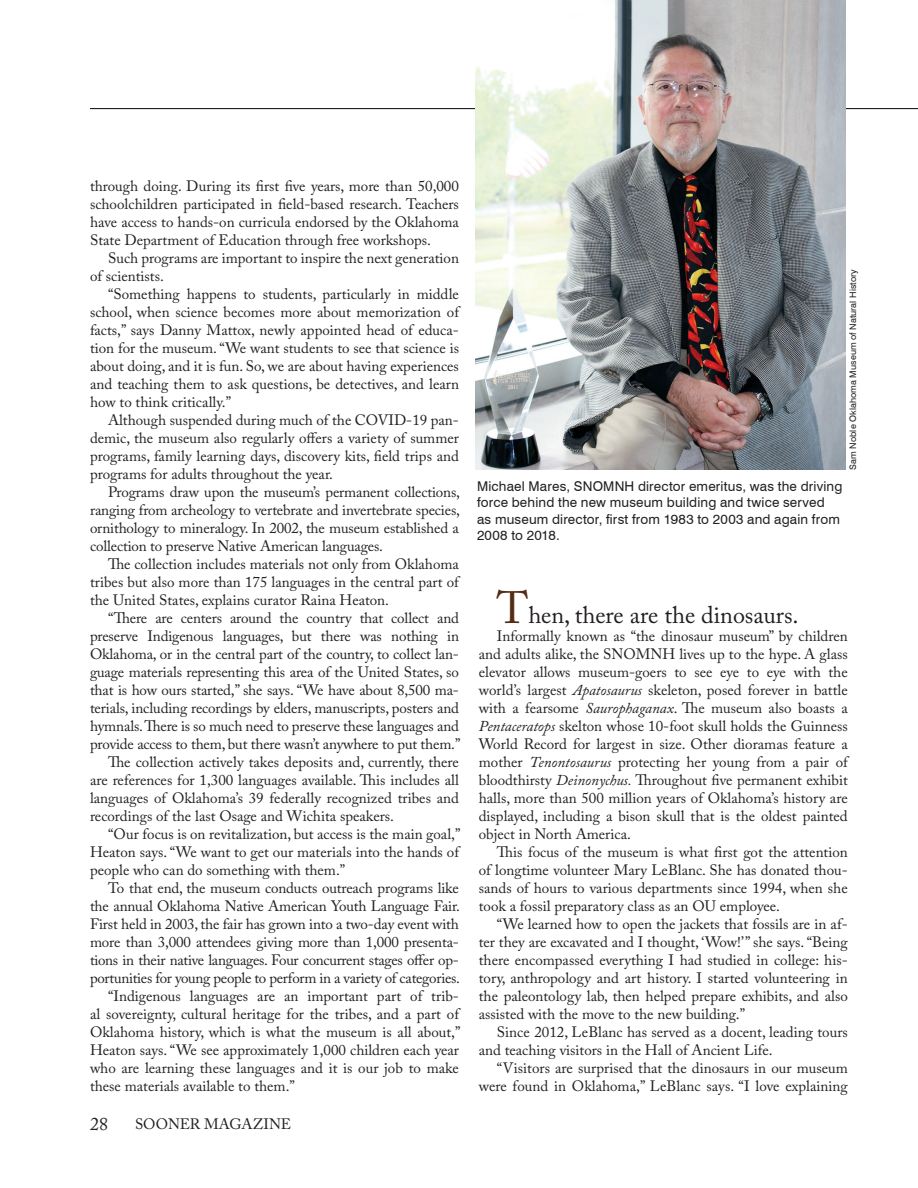
<style>
.page{position:relative;width:918px;height:1188px;background:#fff}
.page>*{position:absolute;margin:0;border:0;box-sizing:border-box;transform-origin:0 0}
.BodyText{font:24px "Adobe Caslon Pro";color:#231f20}
.t1{font:18px "Adobe Caslon Pro";color:#231f20}
.BodyText-2{font:15px/18px "Adobe Caslon Pro";color:#231f20;text-align:justify}
.Cutline{font:13.5px/16.5px "Swiss 721 BT";letter-spacing:.015em;color:#231f20}
.Photo_Credit{font:9px "Swiss 721 BT";letter-spacing:.005em;color:#231f20}
.s1{font-size:45px;color:#552c16}
.s2{font-style:italic}
</style>
<div class="page">
<hr style="left:90px;top:108px;width:828px;height:1px;background:#231f20">
<img style="left:475px;top:0;width:371px;height:470px">
<p class="BodyText-2" style="left:90px;top:177px;width:370px">through doing. During its first five years, more than 50,000 schoolchildren participated in field-based research. Teachers have access to hands-on curricula endorsed by the Oklahoma State Department of Education through free workshops.</p>
<p class="BodyText-2" style="left:90px;top:249px;width:371px;text-indent:18px">Such programs are important to inspire the next generation of scientists.</p>
<p class="BodyText-2" style="left:90px;top:285px;width:371px;text-indent:18px">“Something happens to students, particularly in middle school, when science becomes more about memorization of facts,” says Danny Mattox, newly appointed head of educa&shy;tion for the museum. “We want students to see that science is about doing, and it is fun. So, we are about having experiences and teaching them to ask questions, be detectives, and learn how to think critically.”</p>
<p class="BodyText-2" style="left:90px;top:411px;width:371px;text-indent:18px">Although suspended during much of the COVID-19 pan&shy;demic, the museum also regularly offers a variety of summer programs, family learning days, discovery kits, field trips and programs for adults throughout the year.</p>
<p class="BodyText-2" style="left:90px;top:483px;width:372px;text-indent:18px">Programs draw upon the museum’s permanent collections, ranging from archeology to vertebrate and invertebrate species, ornithology to mineralogy. In 2002, the museum established a collection to preserve Native American languages.</p>
<p class="BodyText-2" style="left:90px;top:555px;width:370px;text-indent:18px">The collection includes materials not only from Oklahoma tribes but also more than 175 languages in the central part of the United States, explains curator Raina Heaton.</p>
<p class="BodyText-2" style="left:90px;top:609px;width:372px;text-indent:18px">“There are centers around the country that collect and preserve Indigenous languages, but there was nothing in Oklahoma, or in the central part of the country, to collect lan&shy;guage materials representing this area of the United States, so that is how ours started,” she says. “We have about 8,500 ma&shy;terials, including recordings by elders, manuscripts, posters and hymnals. There is so much need to preserve these languages and provide access to them, but there wasn’t anywhere to put them.”</p>
<p class="BodyText-2" style="left:90px;top:753px;width:371px;text-indent:18px">The collection actively takes deposits and, currently, there are references for 1,300 languages available. This includes all languages of Oklahoma’s 39 federally recognized tribes and recordings of the last Osage and Wichita speakers.</p>
<p class="BodyText-2" style="left:90px;top:825px;width:372px;text-indent:18px">“Our focus is on revitalization, but access is the main goal,” Heaton says. “We want to get our materials into the hands of people who can do something with them.”</p>
<p class="BodyText-2" style="left:90px;top:879px;width:372px;text-indent:18px">To that end, the museum conducts outreach programs like the annual Oklahoma Native American Youth Language Fair.<br>First held in 2003, the fair has grown into a two-day event with more than 3,000 attendees giving more than 1,000 presenta&shy;tions in their native languages. Four concurrent stages offer op&shy;portunities for young people to perform in a variety of categories.</p>
<p class="BodyText-2" style="left:90px;top:987px;width:372px;text-indent:18px">“Indigenous languages are an important part of trib&shy;al sovereignty, cultural heritage for the tribes, and a part of Oklahoma history, which is what the museum is all about,” Heaton says. “We see approximately 1,000 children each year who are learning these languages and it is our job to make these materials available to them.”</p>
<p class="t1" style="left:90px;top:1113px;width:19px">28</p>
<p class="BodyText-2" style="left:135px;top:1115px;width:158px">SOONER MAGAZINE</p>
<p class="Photo_Credit" style="left:847px;top:470px;width:202px;rotate:-90deg">Sam Noble Oklahoma Museum of Natural History</p>
<p class="Cutline" style="left:477px;top:478px;width:367px">Michael Mares, SNOMNH director emeritus, was the driving force behind the new museum building and twice served as museum director, first from 1983 to 2003 and again from 2008 to 2018.</p>
<p class="BodyText" style="left:497px;top:601px;width:303px"><span class="s1">T</span>hen, there are the dinosaurs.</p>
<p class="BodyText-2" style="left:479px;top:627px;width:371px;text-indent:18px">Informally known as “the dinosaur museum” by children and adults alike, the SNOMNH lives up to the hype. A glass elevator allows museum-goers to see eye to eye with the world’s largest <span class="s2">Apatosaurus</span> skeleton, posed forever in battle with a fearsome <span class="s2">Saurophaganax</span>. The museum also boasts a <span class="s2">Pentaceratops</span> skelton whose 10-foot skull holds the Guinness World Record for largest in size. Other dioramas feature a mother <span class="s2">Tenontosaurus</span> protecting her young from a pair of bloodthirsty <span class="s2">Deinonychus.</span> Throughout five permanent exhibit halls, more than 500 million years of Oklahoma’s history are displayed, including a bison skull that is the oldest painted object in North America.</p>
<p class="BodyText-2" style="left:479px;top:843px;width:371px;text-indent:18px">This focus of the museum is what first got the attention of longtime volunteer Mary LeBlanc. She has donated thou&shy;sands of hours to various departments since 1994, when she took a fossil preparatory class as an OU employee.</p>
<p class="BodyText-2" style="left:479px;top:915px;width:371px;text-indent:18px">“We learned how to open the jackets that fossils are in af&shy;ter they are excavated and I thought, ‘Wow!’ ” she says. “Being there encompassed everything I had studied in college: his&shy;tory, anthropology and art history. I started volunteering in the paleontology lab, then helped prepare exhibits, and also assisted with the move to the new building.”</p>
<p class="BodyText-2" style="left:479px;top:1023px;width:371px;text-indent:18px">Since 2012, LeBlanc has served as a docent, leading tours and teaching visitors in the Hall of Ancient Life.</p>
<p class="BodyText-2" style="left:479px;top:1059px;width:371px;text-align:right">“Visitors are surprised that the dinosaurs in our museum were found in Oklahoma,” LeBlanc says. “I love explaining</p>
</div>
